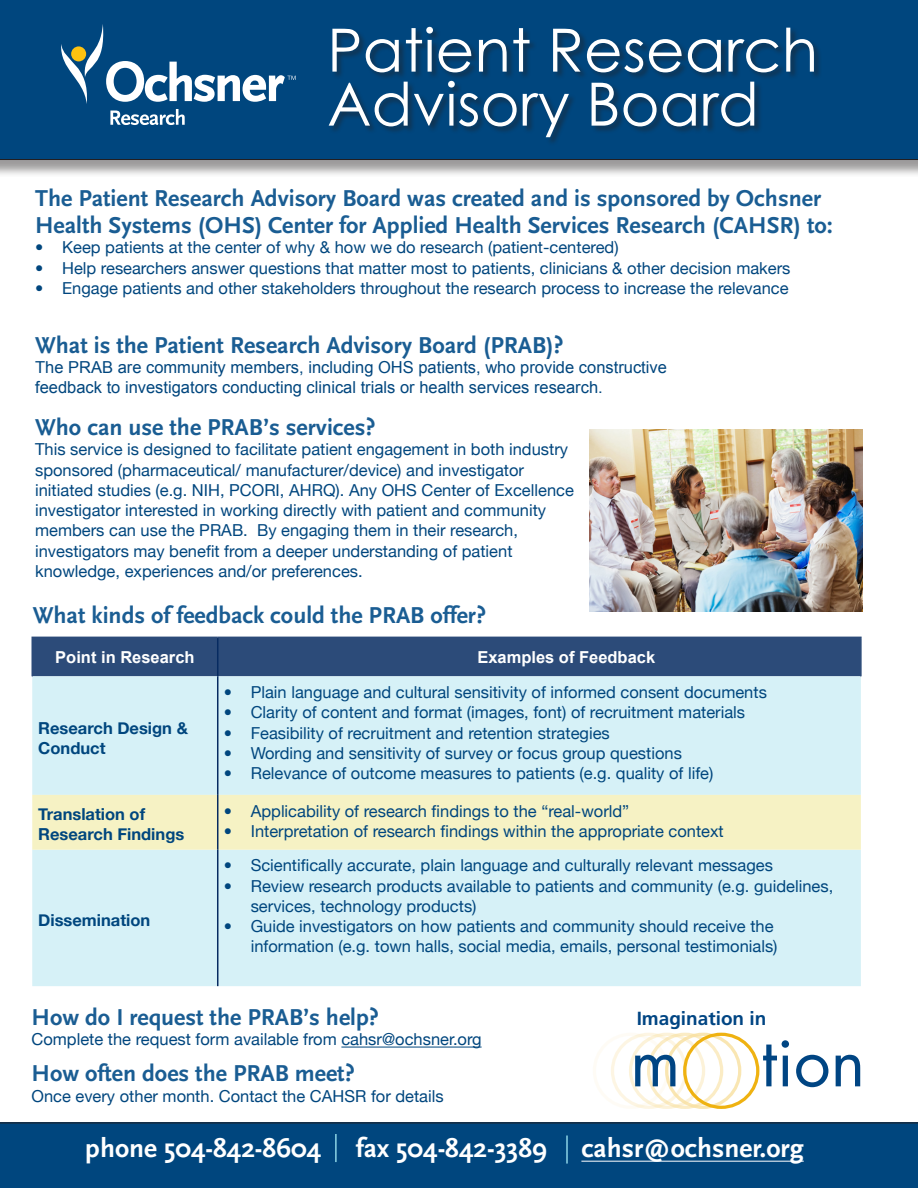
<style>
.page{position:relative;width:918px;height:1188px;background:#fff}
.page>*{position:absolute;margin:0;border:0;box-sizing:border-box;transform-origin:0 0}
.t1{font:65.4px "Futura";color:#004583}
.t2{font:59.7px/54px "Century Gothic";color:#fff}
.t3{font:700 27.45px "Scala Sans";color:#fff}
.t4{font:700 24px/27px "Scala Sans";color:#1a5d93}
.t5{font:700 19.05px "Frutiger LT Std";color:#004583}
.t6{font:16.5px/20.2px "Helvetica Neue";color:#00467e}
.Footnote_text{font:16.5px/20.2px "Arial";color:#00467e}
.Footnote_text-2{font:700 16.5px/20.2px "Helvetica Neue";color:#00467e}
.Footnote_text-3{font:700 16.5px "Arial";color:#fff}
</style>
<div class="page">
<div style="left:0;top:0;width:918px;height:178px;background:#231f20;opacity:.45"></div>
<div style="left:0;top:0;width:918px;height:160px;background:#00467e"></div>
<div style="left:0;top:1123px;width:918px;height:65px;background:#00467e"></div>
<hr style="left:581px;top:1161px;width:223px;height:1px;background:#fff">
<div style="left:328px;top:27px;width:494px;height:119px;background:#231f20;opacity:.49"></div>
<hr style="left:341px;top:1047px;width:141px;height:1px;background:#00467e">
<div style="left:33px;top:638px;width:827px;height:38px;background:#2c4b79"></div>
<div style="left:32px;top:676px;width:829px;height:310px;background:#d6f1f7"></div>
<div style="left:32px;top:795px;width:829px;height:55px;background:#f6f2c4"></div>
<hr style="left:217px;top:638px;width:1px;height:38px;background:#072b61">
<hr style="left:217px;top:676px;width:1px;height:119px;background:#072b61">
<hr style="left:217px;top:795px;width:1px;height:55px;background:#072b61">
<hr style="left:217px;top:850px;width:1px;height:136px;background:#072b61">
<hr style="left:32px;top:637px;width:186px;height:1px;background:#2c4b79">
<hr style="left:32px;top:638px;width:1px;height:38px;background:#2c4b79">
<hr style="left:218px;top:637px;width:644px;height:1px;background:#2c4b79">
<hr style="left:860px;top:638px;width:2px;height:38px;background:#2c4b79">
<svg style="left:59px;top:24px;width:237px;height:101px;background:#2d6693"></svg>
<hr style="left:335px;top:1134px;width:2px;height:28px;background:#8cd4e6">
<hr style="left:566px;top:1136px;width:2px;height:28px;background:#8cd4e6">
<svg style="left:611px;top:1032px;width:149px;height:77px"></svg>
<div style="left:683px;top:1033px;width:76px;height:76px;border:3px solid #efb211;border-radius:50%"></div>
<img style="left:589px;top:430px;width:274px;height:182px">
<p class="t2" style="left:327px;top:22px;width:492px">Patient Research<br>Advisory Board</p>
<p class="t4" style="left:35px;top:185px;width:799px">The Patient Research Advisory Board was created and is sponsored by Ochsner<br>Health Systems (OHS) Center for Applied Health Services Research (CAHSR) to:</p>
<p class="t6" style="left:35px;top:237px;width:585px">• Keep patients at the center of why &amp; how we do research (patient-centered)</p>
<p class="t6" style="left:35px;top:257px;width:757px">• Help researchers answer questions that matter most to patients, clinicians &amp; other decision makers</p>
<p class="t6" style="left:35px;top:278px;width:755px">• Engage patients and other stakeholders throughout the research process to increase the relevance</p>
<p class="t4" style="left:35px;top:332px;width:530px">What is the Patient Research Advisory Board (PRAB)?</p>
<p class="Footnote_text" style="left:35px;top:357px;width:633px">The PRAB are community members, including OHS patients, who provide constructive feedback to investigators conducting clinical trials or health services research.</p>
<p class="t4" style="left:35px;top:414px;width:342px">Who can use the PRAB’s services?</p>
<p class="t6" style="left:35px;top:439px;width:540px">This service is designed to facilitate patient engagement in both industry sponsored (pharmaceutical/ manufacturer/device) and investigator initiated studies (e.g. NIH, PCORI, AHRQ). Any OHS Center of Excellence investigator interested in working directly with patient and community members can use the PRAB. By engaging them in their research, investigators may benefit from a deeper understanding of patient knowledge, experiences and/or preferences.</p>
<p class="t4" style="left:33px;top:602px;width:455px">What kinds of feedback could the PRAB offer?</p>
<p class="Footnote_text-3" style="left:55px;top:646px;width:141px">Point in Research</p>
<p class="Footnote_text-3" style="left:477px;top:646px;width:179px">Examples of Feedback</p>
<p class="Footnote_text-2" style="left:38px;top:717px;width:151px">Research Design &amp;<br>Conduct</p>
<p class="t6" style="left:224px;top:682px;width:545px">• Plain language and cultural sensitivity of informed consent documents</p>
<p class="t6" style="left:224px;top:702px;width:523px">• Clarity of content and format (images, font) of recruitment materials</p>
<p class="t6" style="left:224px;top:722px;width:388px">• Feasibility of recruitment and retention strategies</p>
<p class="t6" style="left:224px;top:743px;width:460px">• Wording and sensitivity of survey or focus group questions</p>
<p class="t6" style="left:224px;top:763px;width:491px">• Relevance of outcome measures to patients (e.g. quality of life)</p>
<p class="Footnote_text-2" style="left:38px;top:804px;width:148px">Translation of<br>Research Findings</p>
<p class="t6" style="left:224px;top:800px;width:407px">• Applicability of research findings to the “real-world”</p>
<p class="t6" style="left:224px;top:821px;width:502px">• Interpretation of research findings within the appropriate context</p>
<p class="Footnote_text-2" style="left:38px;top:910px;width:114px">Dissemination</p>
<p class="t6" style="left:224px;top:855px;width:551px">• Scientifically accurate, plain language and culturally relevant messages</p>
<p class="t6" style="left:251px;top:875px;width:584px;text-indent:-27px">• Review research products available to patients and community (e.g. guidelines, services, technology products)</p>
<p class="t6" style="left:224px;top:916px;width:555px;text-align:right">• Guide investigators on how patients and community should receive the information (e.g. town halls, social media, emails, personal testimonials)</p>
<p class="t4" style="left:32px;top:1004px;width:349px">How do I request the PRAB’s help?</p>
<p class="t6" style="left:32px;top:1029px;width:452px">Complete the request form available from cahsr@ochsner.org</p>
<p class="t4" style="left:32px;top:1060px;width:325px">How often does the PRAB meet?</p>
<p class="t6" style="left:32px;top:1085px;width:414px">Once every other month. Contact the CAHSR for details</p>
<p class="t5" style="left:637px;top:1007px;width:131px">Imagination in</p>
<p class="t1" style="left:630px;top:1021px;width:237px">m tion</p>
<p class="t3" style="left:85px;top:1131px;width:238px">phone 504-842-8604</p>
<p class="t3" style="left:356px;top:1131px;width:449px">fax 504-842-3389 cahsr@ochsner.org</p>
</div>
